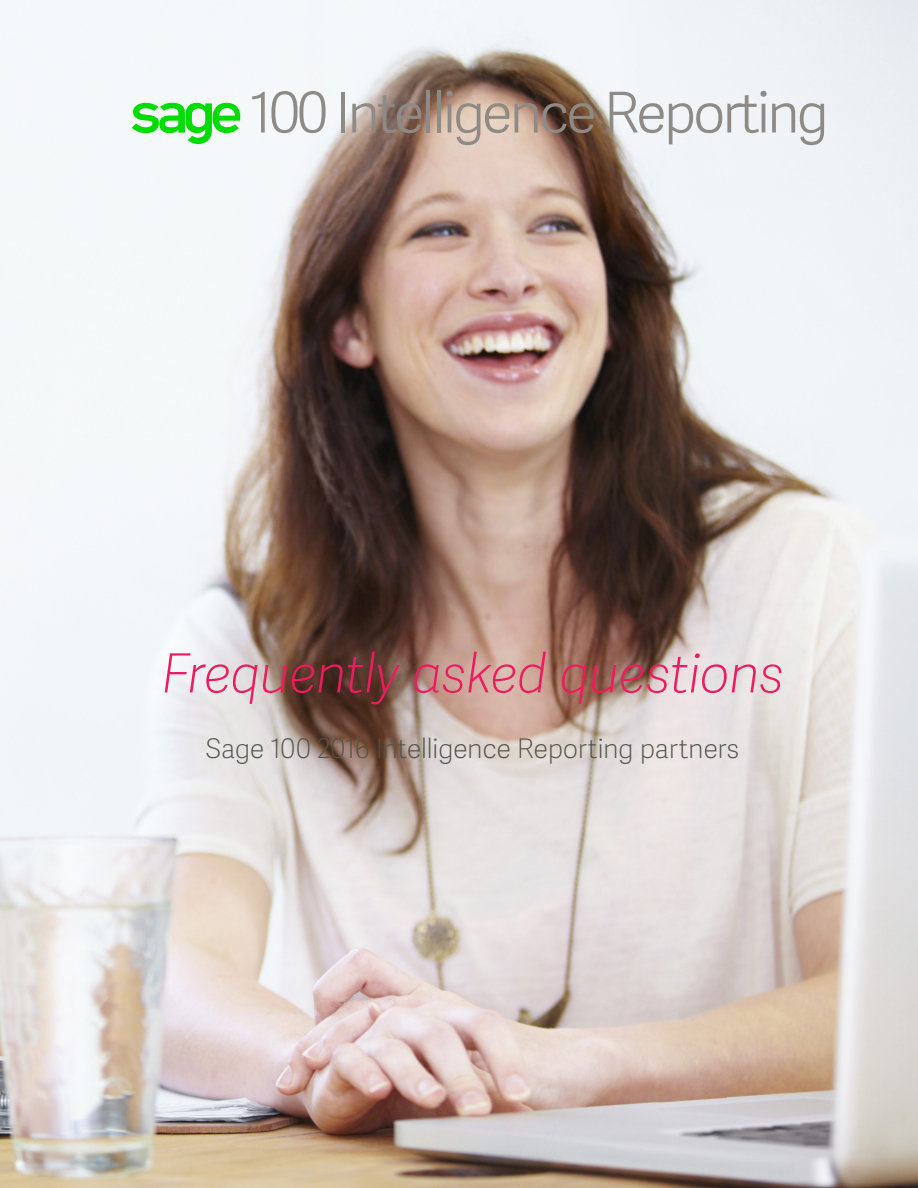
<style>
.page{position:relative;width:918px;height:1188px;background:#fff}
.page>*{position:absolute;margin:0;border:0;box-sizing:border-box;transform-origin:0 0}
.t1{font:56.25px "Adelle Sans SAGE Lt";letter-spacing:-.055em;color:#8e8a86}
.t2{font:italic 54px "Adelle Sans SAGE Th";letter-spacing:-.025em;color:#ed1c5f}
.t3{font:27px "Adelle Sans SAGE Th";letter-spacing:-.02em;color:#51534a}
</style>
<div class="page">
<img style="left:0;top:0;width:918px;height:1188px">
<svg style="left:132px;top:103px;width:112px;height:41px"></svg>
<h1 class="t1" style="left:249px;top:73px;width:581px">100 Intelligence Reporting</h1>
<h2 class="t2" style="left:161px;top:634px;width:624px">Frequently asked questions</h2>
<p class="t3" style="left:206px;top:730px;width:535px">Sage 100 2016 Intelligence Reporting partners</p>
</div>
